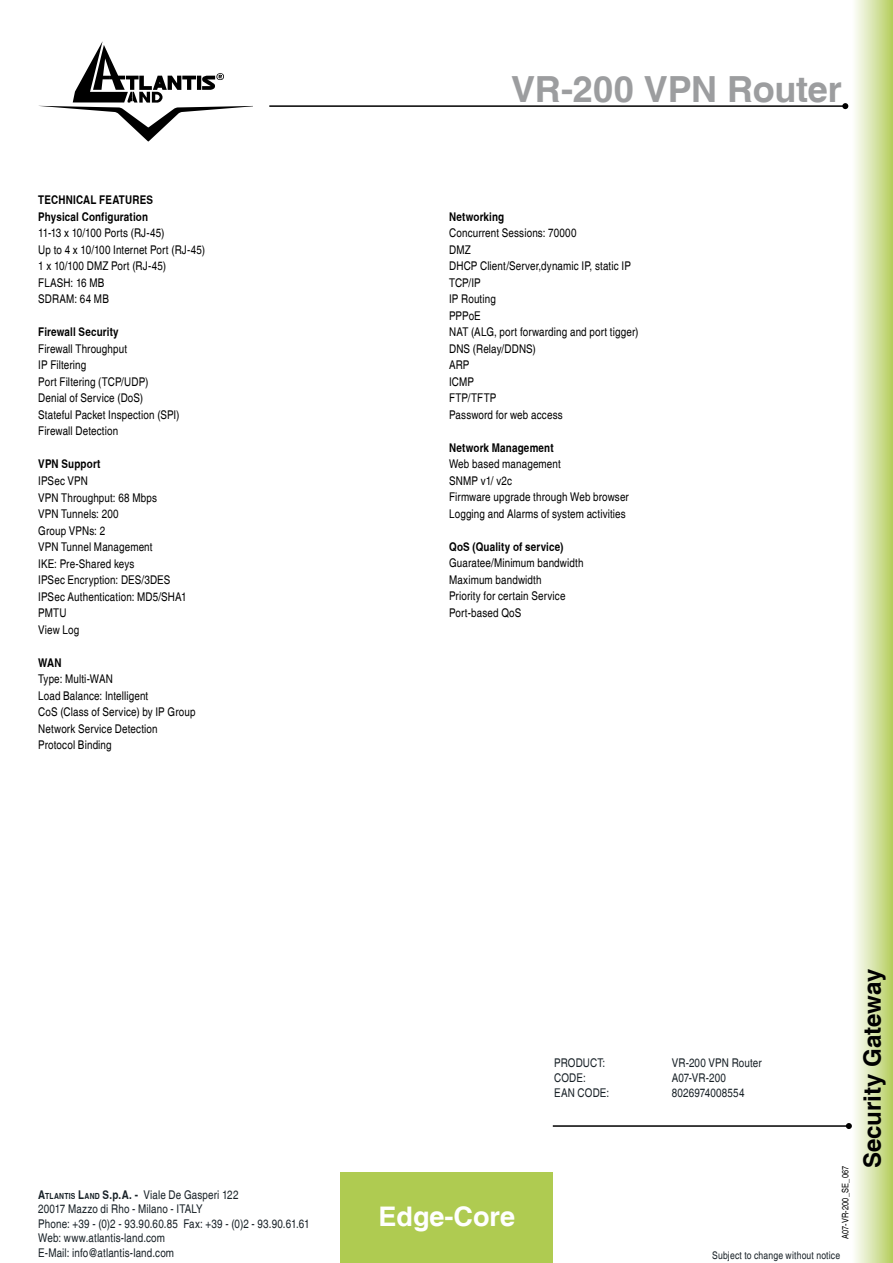
<style>
.page{position:relative;width:893px;height:1263px;background:#fff}
.page>*{position:absolute;margin:0;border:0;box-sizing:border-box;transform-origin:0 0}
.t1{font:700 36px "Helvetica";letter-spacing:-.005em;color:#9c9d9f}
.t2{font:700 27px "Helvetica";color:#fff}
.t3{font:700 24px "Helvetica";color:#000}
.t4{font:condensed 12px/16.5px "Helvetica";letter-spacing:.01em;color:#000}
.t5{font:condensed 12px/15px "Helvetica";letter-spacing:.01em;color:#182127}
.t6{font:700 condensed 12px/16.5px "Helvetica";letter-spacing:.015em;color:#000}
.t7{font:condensed 10.5px "Helvetica";letter-spacing:.015em;color:#182127}
.t8{font:condensed 9px "Helvetica";letter-spacing:.015em;color:#000}
.s1{font-weight:700}
.s2{font-weight:700;font-size:8.4px}
</style>
<div class="page">
<div style="left:852px;top:1px;width:41px;height:1261px;background:linear-gradient(to right,#fff,#b5ce5f)"></div>
<hr style="left:269px;top:105px;width:576px;height:2px;background:#000">
<svg style="left:842px;top:103px;width:6px;height:6px"></svg>
<svg style="left:38px;top:41px;width:215px;height:100px"></svg>
<hr style="left:553px;top:1125px;width:296px;height:2px;background:#000">
<svg style="left:846px;top:1123px;width:6px;height:6px"></svg>
<div style="left:340px;top:1172px;width:213px;height:90px;background:#afcb51"></div>
<p class="t6" style="left:38px;top:192px;width:111px">TEchnical features<br>Physical Configuration</p>
<p class="t4" style="left:38px;top:225px;width:168px">11-13 x 10/100 Ports (RJ-45)<br>Up to 4 x 10/100 Internet Port (RJ-45)<br>1 x 10/100 DMZ Port (RJ-45)<br>FLASH: 16 MB<br>SDRAM: 64 MB</p>
<p class="t6" style="left:38px;top:324px;width:82px">Firewall Security</p>
<p class="t4" style="left:38px;top:341px;width:143px">Firewall Throughput<br>IP Filtering<br>Port Filtering (TCP/UDP)<br>Denial of Service (DoS)<br>Stateful Packet Inspection (SPI)<br>Firewall Detection</p>
<p class="t6" style="left:38px;top:456px;width:64px">VPN Support</p>
<p class="t4" style="left:38px;top:473px;width:150px">IPSec VPN<br>VPN Throughput: 68 Mbps<br>VPN Tunnels: 200<br>Group VPNs: 2<br>VPN Tunnel Management<br>IKE: Pre-Shared keys<br>IPSec Encryption: DES/3DES<br>IPSec Authentication: MD5/SHA1<br>PMTU<br>View Log</p>
<p class="t6" style="left:38px;top:654px;width:24px">WAN</p>
<p class="t4" style="left:38px;top:671px;width:159px">Type: Multi-WAN<br>Load Balance: Intelligent<br>CoS (Class of Service) by IP Group<br>Network Service Detection<br>Protocol Binding</p>
<h1 class="t1" style="left:511px;top:67px;width:332px">VR-200 VPN Router</h1>
<p class="t6" style="left:449px;top:208px;width:57px">Networking</p>
<p class="t4" style="left:449px;top:225px;width:191px">Concurrent Sessions: 70000<br>DMZ<br>DHCP Client/Server,dynamic IP, static IP<br>TCP/IP<br>IP Routing<br>PPPoE<br>NAT (ALG, port forwarding and port tigger)<br>DNS (Relay/DDNS)<br>ARP<br>ICMP<br>FTP/TFTP<br>Password for web access</p>
<p class="t6" style="left:449px;top:439px;width:106px">Network Management</p>
<p class="t4" style="left:449px;top:456px;width:181px">Web based management<br>SNMP v1/ v2c<br>Firmware upgrade through Web browser<br>Logging and Alarms of system activities</p>
<p class="t6" style="left:449px;top:538px;width:116px">QoS (Quality of service)</p>
<p class="t4" style="left:449px;top:555px;width:136px">Guaratee/Minimum bandwidth<br>Maximum bandwidth<br>Priority for certain Service<br>Port-based QoS</p>
<p class="t5" style="left:38px;top:1188px;width:273px;line-height:14.4px"><span class="s1">A</span><span class="s2">tlantis</span> <span class="s1">L</span><span class="s2">and</span> <span class="s1">S.p.A. -</span> Viale De Gasperi 122<br>20017 Mazzo di Rho - Milano - ITALY<br>Phone: +39 - (0)2 - 93.90.60.85 Fax: +39 - (0)2 - 93.90.61.61<br>Web: www.atlantis-land.com<br>E-Mail: info@atlantis-land.com</p>
<p class="t5" style="left:554px;top:1055px;width:56px">PRODUCT:<br>CODE:<br>EAN CODE:</p>
<h2 class="t2" style="left:379px;top:1200px;width:138px">Edge-Core</h2>
<p class="t5" style="left:672px;top:1055px;width:91px">VR-200 VPN Router<br>A07-VR-200<br>8026974008554</p>
<p class="t8" style="left:840px;top:1239px;width:75px;rotate:-90deg">A07-VR-200_SE_067</p>
<p class="t7" style="left:712px;top:1249px;width:130px">Subject to change without notice</p>
<h3 class="t3" style="left:858px;top:1168px;width:202px;rotate:-90deg">Security Gateway</h3>
</div>
